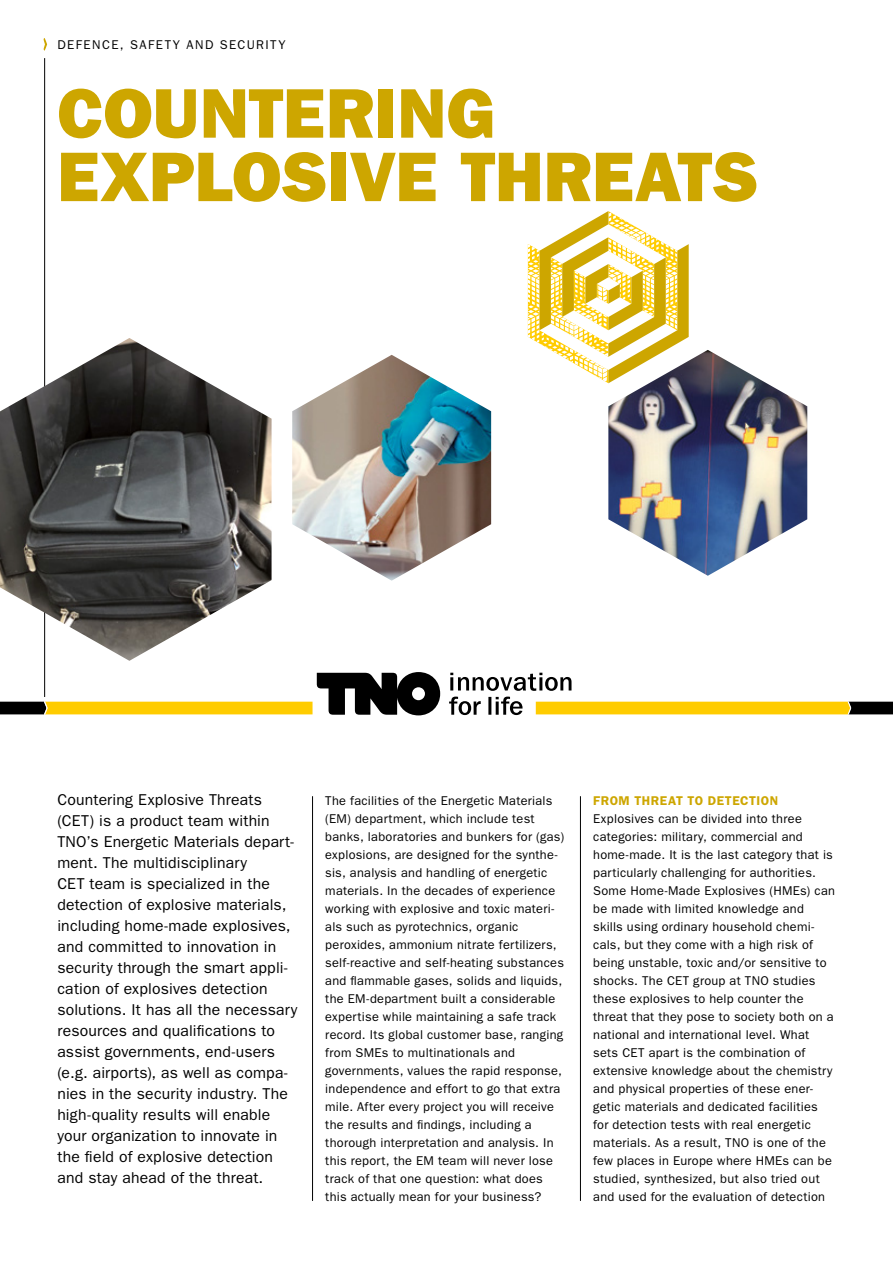
<style>
.page{position:relative;width:893px;height:1263px;background:#fff}
.page>*{position:absolute;margin:0;border:0;box-sizing:border-box;transform-origin:0 0}
.t1{font:70.5px/63.4px "ITC Franklin Gothic Std Hvy";letter-spacing:-.005em;color:#cda600}
.t2{font:15.75px/21px "ITC Franklin Gothic Std";letter-spacing:.01em;color:#000}
.t3{font:12.75px/18px "ITC Franklin Gothic Std";letter-spacing:.02em;color:#000}
.t4{font:12.75px "ITC Franklin Gothic Std";letter-spacing:.115em;color:#000}
.t5{font:600 12.75px "ITC Franklin Gothic Std";letter-spacing:.045em;color:#cda600}
</style>
<div class="page">
<hr style="left:312px;top:796px;width:1px;height:405px;background:#000">
<hr style="left:580px;top:796px;width:1px;height:405px;background:#000">
<hr style="left:44px;top:58px;width:1px;height:639px;background:#000">
<img style="left:608px;top:350px;width:199px;height:226px">
<img style="left:0;top:338px;width:272px;height:323px">
<img style="left:292px;top:355px;width:199px;height:226px">
<svg style="left:528px;top:211px;width:161px;height:172px"></svg>
<svg style="left:43px;top:38px;width:4px;height:13px"></svg>
<svg style="left:0;top:663px;width:893px;height:53px"></svg>
<p class="t4" style="left:57px;top:37px;width:230px">DEFENCE, SAFETY AND SECURITY</p>
<h1 class="t1" style="left:57px;top:82px;width:703px">COUNTERING<br>EXPLOSIVE THREATS</h1>
<p class="t2" style="left:57px;top:789px;width:242px">Countering Explosive Threats (CET) is a product team within<br>TNO’s Energetic Materials depart&shy;ment. The multidisciplinary<br>CET team is specialized in the detection of explosive materials, including home-made explosives, and committed to innovation in security through the smart appli&shy;cation of explosives detection solutions. It has all the necessary resources and qualifications to assist governments, end-users (e.g. airports), as well as compa&shy;nies in the security industry. The high-quality results will enable your organization to innovate in the field of explosive detection and stay ahead of the threat.</p>
<p class="t3" style="left:325px;top:792px;width:240px">The facilities of the Energetic Materials (EM) department, which include test banks, laboratories and bunkers for (gas) explosions, are designed for the synthe&shy;sis, analysis and handling of energetic materials. In the decades of experience working with explosive and toxic materi&shy;als such as pyrotechnics, organic peroxides, ammonium nitrate fertilizers, self-reactive and self-heating substances and flammable gases, solids and liquids, the EM-department built a considerable expertise while maintaining a safe track record. Its global customer base, ranging from SMEs to multinationals and governments, values the rapid response, independence and effort to go that extra mile. After every project you will receive the results and findings, including a thorough interpretation and analysis. In this report, the EM team will never lose track of that one question: what does this actually mean for your business?</p>
<p class="t5" style="left:593px;top:793px;width:187px">FROM THREAT TO DETECTION</p>
<p class="t3" style="left:593px;top:810px;width:243px">Explosives can be divided into three categories: military, commercial and home-made. It is the last category that is particularly challenging for authorities.<br>Some Home-Made Explosives (HMEs) can be made with limited knowledge and skills using ordinary household chemi&shy;cals, but they come with a high risk of being unstable, toxic and/or sensitive to shocks. The CET group at TNO studies these explosives to help counter the threat that they pose to society both on a national and international level. What sets CET apart is the combination of extensive knowledge about the chemistry and physical properties of these ener&shy;getic materials and dedicated facilities for detection tests with real energetic materials. As a result, TNO is one of the few places in Europe where HMEs can be studied, synthesized, but also tried out and used for the evaluation of detection</p>
</div>
